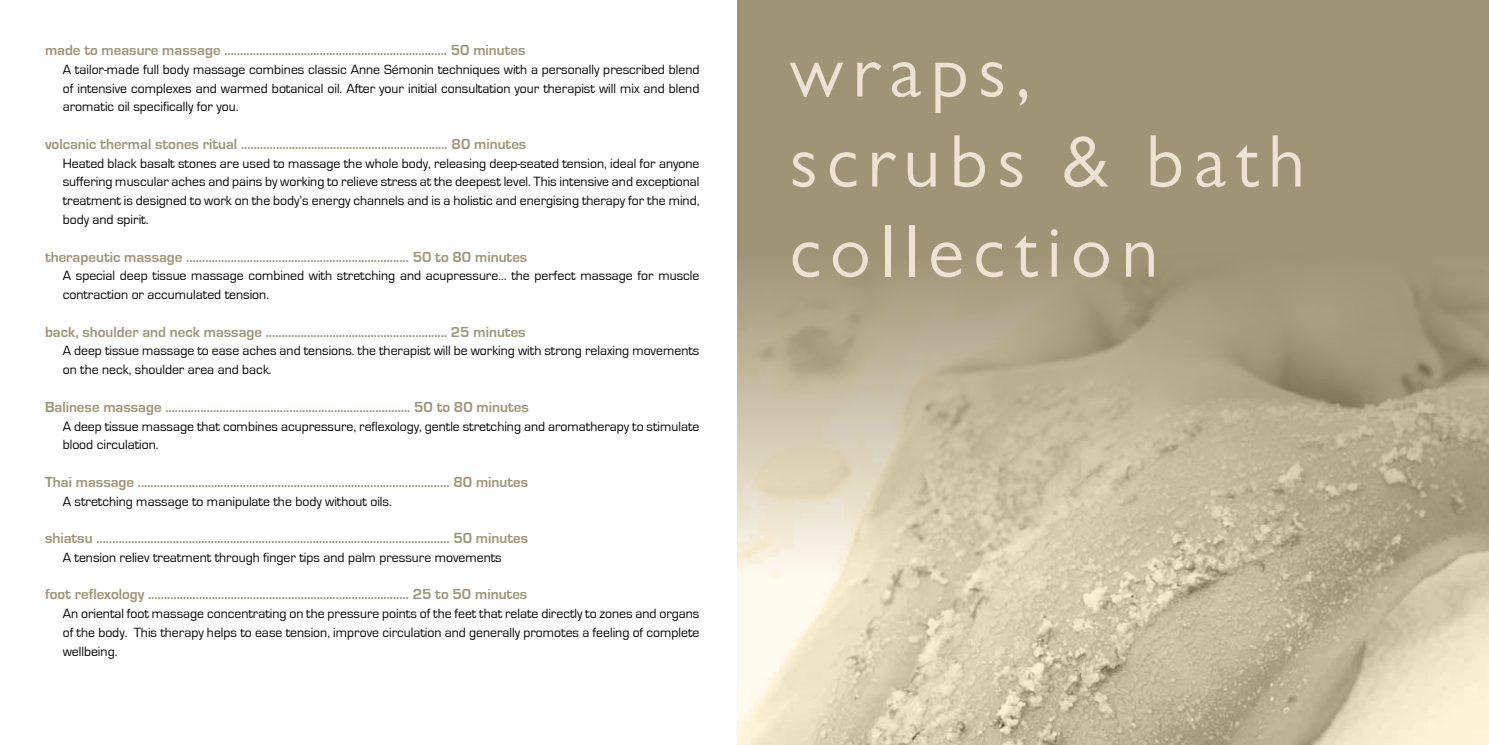
<style>
.page{position:relative;width:1489px;height:745px;background:#fff}
.page>*{position:absolute;margin:0;border:0;box-sizing:border-box;transform-origin:0 0}
.t1{font:75px/90px "Gill Sans MT Pro";letter-spacing:.12em;color:#ede3d4}
.t2{font:700 15px "Eurostile";color:#a09477}
.t3{font:13.75px/18.8px "Eurostile";color:#000;text-align:justify}
</style>
<div class="page">
<div style="left:737px;top:0;width:751px;height:744px;background:#a09477"></div>
<img style="left:737px;top:282px;width:751px;height:462px">
<p class="t2" style="left:45px;top:42px;width:482px">made to measure massage ...................................................................... 50 minutes</p>
<p class="t3" style="left:63px;top:60px;width:638px">A tailor-made full body massage combines classic Anne Sémonin techniques with a personally prescribed blend of intensive complexes and warmed botanical oil. After your initial consultation your therapist will mix and blend aromatic oil specifically for you.</p>
<p class="t2" style="left:45px;top:136px;width:483px">volcanic thermal stones ritual ................................................................. 80 minutes</p>
<p class="t3" style="left:63px;top:154px;width:638px">Heated black basalt stones are used to massage the whole body, releasing deep-seated tension, ideal for anyone suffering muscular aches and pains by working to relieve stress at the deepest level. This intensive and exceptional treatment is designed to work on the body’s energy channels and is a holistic and energising therapy for the mind, body and spirit.</p>
<p class="t2" style="left:45px;top:248px;width:484px">therapeutic massage ...................................................................... 50 to 80 minutes</p>
<p class="t3" style="left:63px;top:266px;width:638px">A special deep tissue massage combined with stretching and acupressure… the perfect massage for muscle contraction or accumulated tension.</p>
<p class="t2" style="left:45px;top:323px;width:482px">back, shoulder and neck massage ......................................................... 25 minutes</p>
<p class="t3" style="left:63px;top:341px;width:638px">A deep tissue massage to ease aches and tensions. the therapist will be working with strong relaxing movements on the neck, shoulder area and back.</p>
<p class="t2" style="left:45px;top:398px;width:485px">Balinese massage ............................................................................. 50 to 80 minutes</p>
<p class="t3" style="left:63px;top:416px;width:638px">A deep tissue massage that combines acupressure, reflexology, gentle stretching and aromatherapy to stimulate blood circulation.</p>
<p class="t2" style="left:45px;top:473px;width:484px">Thai massage .................................................................................................. 80 minutes</p>
<p class="t3" style="left:63px;top:491px;width:330px">A stretching massage to manipulate the body without oils.</p>
<p class="t2" style="left:45px;top:529px;width:484px">shiatsu ............................................................................................................... 50 minutes</p>
<p class="t3" style="left:63px;top:548px;width:440px">A tension reliev treatment through finger tips and palm pressure movements</p>
<p class="t2" style="left:45px;top:586px;width:484px">foot reflexology .................................................................................. 25 to 50 minutes</p>
<p class="t3" style="left:63px;top:604px;width:638px">An oriental foot massage concentrating on the pressure points of the feet that relate directly to zones and organs of the body. This therapy helps to ease tension, improve circulation and generally promotes a feeling of complete wellbeing.</p>
<h1 class="t1" style="left:789px;top:25px;width:516px">wraps,<br>scrubs &amp; bath collection</h1>
</div>
